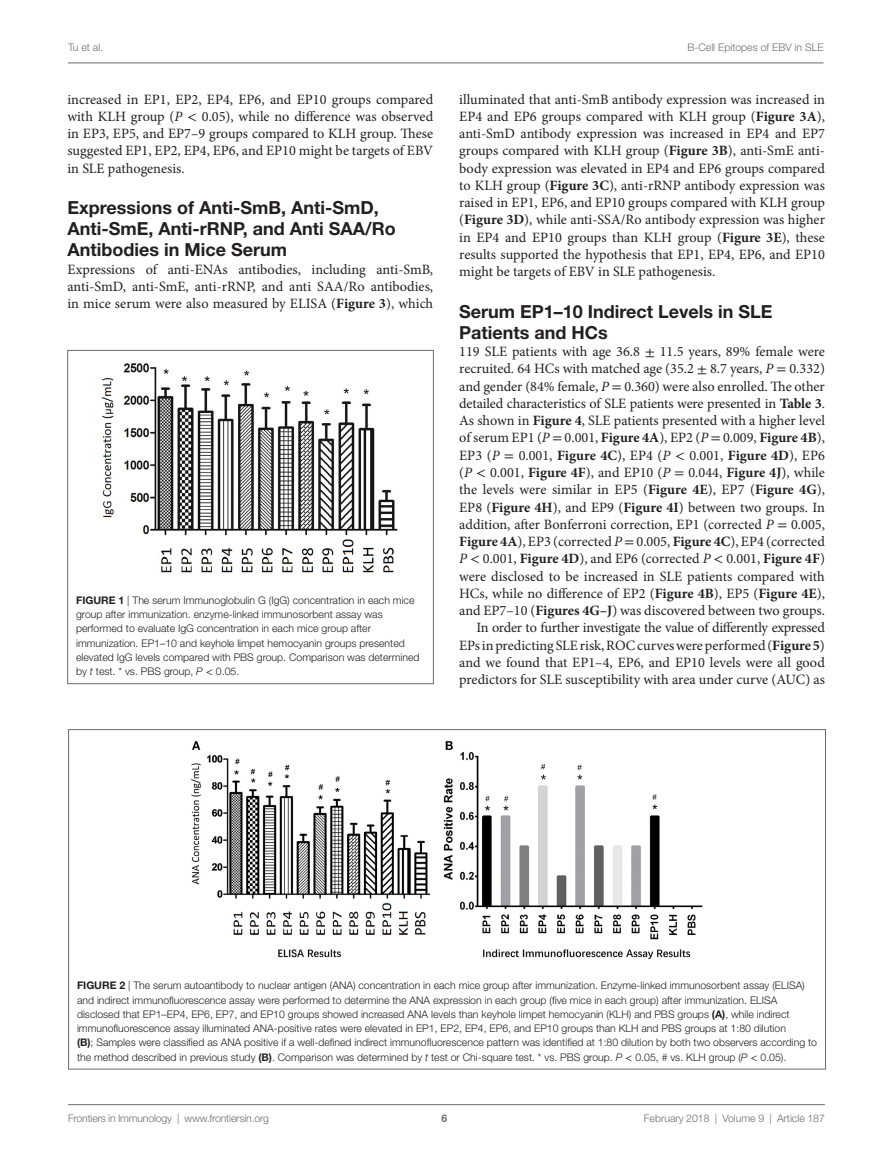
<style>
.page{position:relative;width:893px;height:1170px;background:#fff}
.page>*{position:absolute;margin:0;border:0;box-sizing:border-box;transform-origin:0 0}
.t1{font:700 18px/21px "Helvetica Neue LT Std";color:#231f20}
.t2{font:14.25px/17.2px "Minion Pro";color:#231f20;text-align:justify}
.t3{font:300 10.5px/14.2px "Helvetica Neue LT Std";color:#231f20}
.t4{font:300 10.5px "Helvetica Neue LT Std";color:#6c6d70}
.t5{font:700 10.5px "Helvetica Neue LT Std";color:#6c6d70}
.s1{font-style:italic}
.s2{font-family:"STIX General"}
.s3{font-weight:700}
.s4{font-family:"STIX General";font-weight:400}
</style>
<div class="page">
<img style="left:191px;top:741px;width:512px;height:218px">
<img style="left:102px;top:363px;width:296px;height:210px">
<div style="left:67px;top:350px;width:367px;height:333px;border:1px solid #6c6d70"></div>
<hr style="left:68px;top:63px;width:756px;height:1px;background:#6c6d70">
<hr style="left:68px;top:1104px;width:757px;height:1px;background:#6c6d70">
<p class="t4" style="left:68px;top:41px;width:37px">Tu et al.</p>
<p class="t4" style="left:688px;top:41px;width:137px">B-Cell Epitopes of EBV in SLE</p>
<p class="t2" style="left:67px;top:91px;width:367px">increased in EP1, EP2, EP4, EP6, and EP10 groups compared with KLH group (<span class="s1">P</span> <span class="s2">&lt;</span> 0.05), while no difference was observed in EP3, EP5, and EP7–9 groups compared to KLH group. These suggested EP1, EP2, EP4, EP6, and EP10 might be targets of EBV in SLE pathogenesis.</p>
<p class="t1" style="left:68px;top:197px;width:313px">Expressions of Anti-SmB, Anti-SmD,<br>Anti-SmE, Anti-rRN P, and Anti SAA</p>
<p class="t1" style="left:365px;top:218px;width:32px">/Ro</p>
<p class="t1" style="left:68px;top:239px;width:221px">Antibodies in Mice Serum</p>
<p class="t2" style="left:68px;top:260px;width:367px">Expressions of anti-ENAs antibodies, including anti-SmB, anti-SmD, anti-SmE, anti-rRNP, and anti SAA/Ro antibodies, in mice serum were also measured by ELISA (<span class="s3">Figure 3</span>), which</p>
<p class="t3" style="left:76px;top:593px;width:345px"><span class="s3">Figure 1</span> | The serum Immunoglobulin G (IgG) concentration in each mice group after immunization. enzyme-linked immunosorbent assay was performed to evaluate IgG concentration in each mice group after immunization. EP1–10 and keyhole limpet hemocyanin groups presented elevated IgG levels compared with PBS group. Comparison was determined by <span class="s1">t</span> test. * vs. PBS group, <span class="s1">P</span> <span class="s4">&lt;</span> 0.05.</p>
<p class="t2" style="left:459px;top:90px;width:367px">illuminated that anti-SmB antibody expression was increased in EP4 and EP6 groups compared with KLH group (<span class="s3">Figure 3A</span>), anti-SmD antibody expression was increased in EP4 and EP7 groups compared with KLH group (<span class="s3">Figure 3B</span>), anti-SmE anti&shy;body expression was elevated in EP4 and EP6 groups compared to KLH group (<span class="s3">Figure 3C</span>), anti-rRNP antibody expression was raised in EP1, EP6, and EP10 groups compared with KLH group (<span class="s3">Figure 3D</span>), while anti-SSA/Ro antibody expression was higher in EP4 and EP10 groups than KLH group (<span class="s3">Figure 3E</span>), these results supported the hypothesis that EP1, EP4, EP6, and EP10 might be targets of EBV in SLE pathogenesis.</p>
<p class="t1" style="left:459px;top:300px;width:292px">Serum EP1–10 Indirect Levels in SLE<br>Patients and HCs</p>
<p class="t2" style="left:459px;top:343px;width:367px;text-align:right">119 SLE patients with age 36.8 <span class="s2">±</span> 11.5 years, 89% female were recruited. 64 HCs with matched age (35.2 <span class="s2">±</span> 8.7 years, <span class="s1">P</span> <span class="s2">=</span> 0.332) and gender (84% female, <span class="s1">P</span> <span class="s2">=</span> 0.360) were also enrolled. The other detailed characteristics of SLE patients were presented in <span class="s3">Table 3</span>.<br>As shown in <span class="s3">Figure 4</span>, SLE patients presented with a higher level of serum EP1 (<span class="s1">P</span> <span class="s2">=</span> 0.001, <span class="s3">Figure 4A</span>), EP2 (<span class="s1">P</span> <span class="s2">=</span> 0.009, <span class="s3">Figure 4B</span>), EP3 (<span class="s1">P</span> <span class="s2">=</span> 0.001, <span class="s3">Figure 4C</span>), EP4 (<span class="s1">P</span> <span class="s2">&lt;</span> 0.001, <span class="s3">Figure 4D</span>), EP6 (<span class="s1">P</span> <span class="s2">&lt;</span> 0.001, <span class="s3">Figure 4F</span>), and EP10 (<span class="s1">P</span> <span class="s2">=</span> 0.044, <span class="s3">Figure 4J</span>), while the levels were similar in EP5 (<span class="s3">Figure 4E</span>), EP7 (<span class="s3">Figure 4G</span>), EP8 (<span class="s3">Figure 4H</span>), and EP9 (<span class="s3">Figure 4I</span>) between two groups. In addition, after Bonferroni correction, EP1 (corrected <span class="s1">P</span> <span class="s2">=</span> 0.005, <span class="s3">Figure 4A</span>), EP3 (corrected <span class="s1">P</span> <span class="s2">=</span> 0.005, <span class="s3">Figure 4C</span>), EP4 (corrected <span class="s1">P</span> <span class="s2">&lt;</span> 0.001, <span class="s3">Figure 4D</span>), and EP6 (corrected <span class="s1">P</span> <span class="s2">&lt;</span> 0.001, <span class="s3">Figure 4F</span>) were disclosed to be increased in SLE patients compared with HCs, while no difference of EP2 (<span class="s3">Figure 4B</span>), EP5 (<span class="s3">Figure 4E</span>), and EP7–10 (<span class="s3">Figures 4G–J</span>) was discovered between two groups.<br>In order to further investigate the value of differently expressed EPs in predicting SLE risk, ROC curves were performed (<span class="s3">Figure 5</span>) and we found that EP1–4, EP6, and EP10 levels were all good predictors for SLE susceptibility with area under curve (AUC) as</p>
<p class="t3" style="left:77px;top:978px;width:742px"><span class="s3">Figure 2</span> | The serum autoantibody to nuclear antigen (ANA) concentration in each mice group after immunization. Enzyme-linked immunosorbent assay (ELISA) and indirect immunofluorescence assay were performed to determine the ANA expression in each group (five mice in each group) after immunization. ELISA disclosed that EP1–EP4, EP6, EP7, and EP10 groups showed increased ANA levels than keyhole limpet hemocyanin (KLH) and PBS groups <span class="s3">(A)</span>, while indirect immunofluorescence assay illuminated ANA-positive rates were elevated in EP1, EP2, EP4, EP6, and EP10 groups than KLH and PBS groups at 1:80 dilution<br><span class="s3">(B)</span>; Samples were classified as ANA positive if a well-defined indirect immunofluorescence pattern was identified at 1:80 dilution by both two observers according to the method described in previous study <span class="s3">(B)</span>. Comparison was determined by <span class="s1">t</span> test or Chi-square test. * vs. PBS group. <span class="s1">P</span> <span class="s4">&lt;</span> 0.05, # vs. KLH group (<span class="s1">P</span> <span class="s4">&lt;</span> 0.05).</p>
<p class="t4" style="left:68px;top:1111px;width:203px">Frontiers in Immunology | www.frontiersin.org</p>
<p class="t4" style="left:644px;top:1111px;width:183px">February 2018 | Volume 9 | Article 187</p>
<p class="t5" style="left:441px;top:1111px;width:7px">6</p>
</div>
